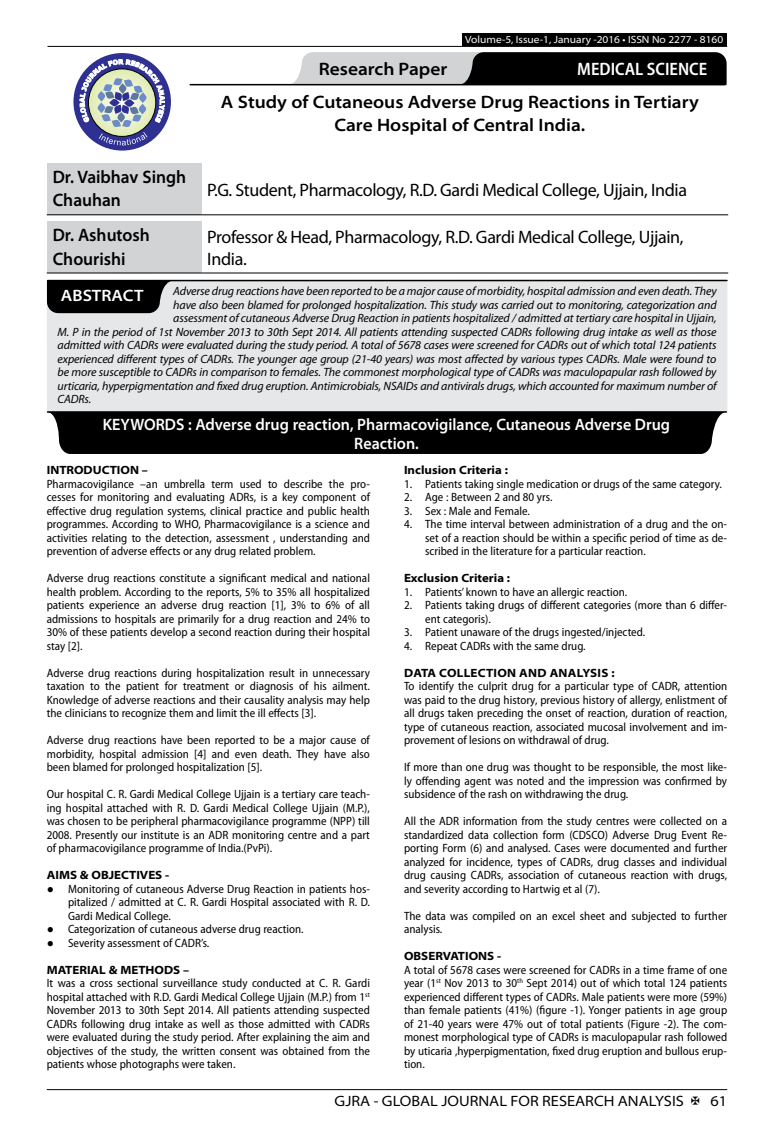
<style>
.page{position:relative;width:774px;height:1136px;background:#fff}
.page>*{position:absolute;margin:0;border:0;box-sizing:border-box;transform-origin:0 0}
.t1{font:18px/21.6px "Myriad Pro";letter-spacing:-.02em;color:#000}
.t2{font:600 semi-expanded 18px/23.4px "Myriad Pro";color:#000;text-align:center}
.t3{font:600 semi-expanded 18px/23.4px "Myriad Pro";color:#000;scale:.9 1}
.t4{font:600 semi-condensed 18px "Myriad Pro";color:#fff}
.t5{font:600 semi-expanded 16.5px/18.5px "Myriad Pro";color:#fff;text-align:center;scale:.9 1}
.t6{font:600 semi-expanded 16.5px "Myriad Pro";color:#fff}
.t7{font:semi-expanded 15px "Myriad Pro";color:#000}
.t8{font:semi-condensed 12px/13.5px "Myriad Pro";color:#000;text-align:justify}
.t9{font:italic 12px "Myriad Pro";letter-spacing:-.01em;color:#000}
.t10{font:700 semi-expanded 12px "Myriad Pro";color:#000}
.t11{font:semi-expanded 10.5px "Myriad Pro";color:#fff}
.s1{font-family:"Times New Roman";font-stretch:normal}
</style>
<div class="page">
<hr style="left:47px;top:1089px;width:680px;height:1px;background:#000">
<div style="left:462px;top:33px;width:265px;height:13px;background:#000"></div>
<hr style="left:47px;top:46px;width:680px;height:1px;background:#000">
<svg style="left:288px;top:52px;width:439px;height:33px;background:#5a5a5b"></svg>
<hr style="left:190px;top:84px;width:535px;height:1px;background:#000">
<div style="left:73px;top:53px;width:98px;height:97px;background:#2e3092;border-radius:50%"></div>
<svg style="left:80px;top:59px;width:85px;height:86px"></svg>
<div style="left:47px;top:163px;width:154px;height:52px;background:#d1d3d4"></div>
<hr style="left:47px;top:214px;width:154px;height:1px;background:#000">
<hr style="left:201px;top:214px;width:527px;height:1px;background:#000">
<div style="left:47px;top:221px;width:154px;height:52px;background:#d1d3d4"></div>
<hr style="left:47px;top:272px;width:154px;height:1px;background:#000">
<hr style="left:201px;top:272px;width:527px;height:1px;background:#000">
<div style="left:47px;top:280px;width:680px;height:131px;background:#e6e7e8"></div>
<hr style="left:48px;top:280px;width:679px;height:1px;background:#000">
<svg style="left:47px;top:280px;width:126px;height:33px;background:#161616"></svg>
<hr style="left:48px;top:411px;width:678px;height:1px;background:#000">
<svg style="left:47px;top:412px;width:679px;height:42px;background:#1b1b1b"></svg>
<div style="left:75px;top:417px;width:623px;height:31px;background:#000"></div>
<p class="t11" style="left:465px;top:34px;width:259px">Volume-5, Issue-1, January -2016 • ISSN No 2277 - 8160</p>
<h1 class="t3" style="left:53px;top:165px;width:150px">Dr. Vaibhav Singh<br>Chauhan</h1>
<h1 class="t2" style="left:319px;top:58px;width:130px">Research Paper</h1>
<h1 class="t4" style="left:577px;top:59px;width:131px">MEDICAL SCIENCE</h1>
<h1 class="t2" style="left:221px;top:91px;width:479px">A Study of Cutaneous Adverse Drug Reactions in Tertiary<br>Care Hospital of Central India.</h1>
<h1 class="t1" style="left:207px;top:179px;width:481px">P.G. Student, Pharmacology, R.D. Gardi Medical College, Ujjain, India</h1>
<h1 class="t3" style="left:53px;top:223px;width:109px">Dr. Ashutosh<br>Chourishi</h1>
<h1 class="t1" style="left:207px;top:227px;width:478px">Professor &amp; Head, Pharmacology, R.D. Gardi Medical College, Ujjain,<br>India.</h1>
<p class="t9" style="left:173px;top:285px;width:545px">Adverse drug reactions have been reported to be a major cause of morbidity, hospital admission and even death. They</p>
<p class="t9" style="left:173px;top:298px;width:545px">have also been blamed for prolonged hospitalization. This study was carried out to monitoring, categorization and</p>
<p class="t9" style="left:173px;top:312px;width:545px">assessment of cutaneous Adverse Drug Reaction in patients hospitalized / admitted at tertiary care hospital in Ujjain,</p>
<p class="t9" style="left:58px;top:325px;width:660px">M. P in the period of 1st November 2013 to 30th Sept 2014. All patients attending suspected CADRs following drug intake as well as those</p>
<p class="t9" style="left:58px;top:339px;width:660px">admitted with CADRs were evaluated during the study period. A total of 5678 cases were screened for CADRs out of which total 124 patients</p>
<p class="t9" style="left:58px;top:352px;width:660px">experienced different types of CADRs. The younger age group (21-40 years) was most affected by various types CADRs. Male were found to</p>
<p class="t9" style="left:58px;top:366px;width:660px">be more susceptible to CADRs in comparison to females. The commonest morphological type of CADRs was maculopapular rash followed by</p>
<p class="t9" style="left:58px;top:379px;width:660px">urticaria, hyperpigmentation and fixed drug eruption. Antimicrobials, NSAIDs and antivirals drugs, which accounted for maximum number of</p>
<p class="t9" style="left:58px;top:393px;width:35px">CADRs.</p>
<h2 class="t6" style="left:61px;top:286px;width:84px">ABSTRACT</h2>
<h2 class="t5" style="left:103px;top:415px;width:632px">KEYWORDS : Adverse drug reaction, Pharmacovigilance, Cutaneous Adverse Drug<br>Reaction.</h2>
<p class="t10" style="left:47px;top:463px;width:103px">INTRODUCTION –</p>
<p class="t8" style="left:47px;top:477px;width:325px">Pharmacovigilance –an umbrella term used to describe the pro&shy;cesses for monitoring and evaluating ADRs, is a key component of effective drug regulation systems, clinical practice and public health programmes. According to WHO, Pharmacovigilance is a science and activities relating to the detection, assessment , understanding and prevention of adverse effects or any drug related problem.</p>
<p class="t8" style="left:47px;top:571px;width:325px">Adverse drug reactions constitute a significant medical and national health problem. According to the reports, 5% to 35% all hospitalized patients experience an adverse drug reaction [1], 3% to 6% of all admissions to hospitals are primarily for a drug reaction and 24% to 30% of these patients develop a second reaction during their hospital stay [2].</p>
<p class="t8" style="left:47px;top:666px;width:325px">Adverse drug reactions during hospitalization result in unnecessary taxation to the patient for treatment or diagnosis of his ailment.<br>Knowledge of adverse reactions and their causality analysis may help the clinicians to recognize them and limit the ill effects [3].</p>
<p class="t8" style="left:47px;top:733px;width:325px">Adverse drug reactions have been reported to be a major cause of morbidity, hospital admission [4] and even death. They have also been blamed for prolonged hospitalization [5].</p>
<p class="t8" style="left:47px;top:787px;width:325px">Our hospital C. R. Gardi Medical College Ujjain is a tertiary care teach&shy;ing hospital attached with R. D. Gardi Medical College Ujjain (M.P.), was chosen to be peripheral pharmacovigilance programme (NPP) till 2008. Presently our institute is an ADR monitoring centre and a part of pharmacovigilance programme of India.(PvPi).</p>
<p class="t10" style="left:47px;top:868px;width:124px">AIMS &amp; OBJECTIVES -</p>
<p class="t8" style="left:68px;top:882px;width:303px;text-indent:-21px"><span class="s1">●</span> Monitoring of cutaneous Adverse Drug Reaction in patients hos&shy;pitalized / admitted at C. R. Gardi Hospital associated with R. D.<br>Gardi Medical College.</p>
<p class="t8" style="left:47px;top:922px;width:258px"><span class="s1">●</span> Categorization of cutaneous adverse drug reaction.</p>
<p class="t8" style="left:47px;top:936px;width:164px"><span class="s1">●</span> Severity assessment of CADR’s.</p>
<p class="t10" style="left:47px;top:962px;width:144px">MATERIAL &amp; METHODS –</p>
<p class="t8" style="left:47px;top:976px;width:325px">It was a cross sectional surveillance study conducted at C. R. Gardi hospital attached with R.D. Gardi Medical College Ujjain (M.P.) from 1<sup>st </sup>November 2013 to 30th Sept 2014. All patients attending suspected CADRs following drug intake as well as those admitted with CADRs were evaluated during the study period. After explaining the aim and objectives of the study, the written consent was obtained from the patients whose photographs were taken.</p>
<p class="t10" style="left:404px;top:463px;width:105px">Inclusion Criteria :</p>
<p class="t8" style="left:404px;top:477px;width:319px">1. Patients taking single medication or drugs of the same category.</p>
<p class="t8" style="left:404px;top:490px;width:150px">2. Age : Between 2 and 80 yrs.</p>
<p class="t8" style="left:404px;top:504px;width:127px">3. Sex : Male and Female.</p>
<p class="t8" style="left:425px;top:517px;width:303px;text-indent:-21px">4. The time interval between administration of a drug and the on&shy;set of a reaction should be within a specific period of time as de&shy;scribed in the literature for a particular reaction.</p>
<p class="t10" style="left:404px;top:571px;width:108px">Exclusion Criteria :</p>
<p class="t8" style="left:404px;top:585px;width:225px">1. Patients’ known to have an allergic reaction.</p>
<p class="t8" style="left:425px;top:598px;width:303px;text-indent:-21px">2. Patients taking drugs of different categories (more than 6 differ&shy;ent categoris).</p>
<p class="t8" style="left:404px;top:625px;width:243px">3. Patient unaware of the drugs ingested/injected.</p>
<p class="t8" style="left:404px;top:639px;width:183px">4. Repeat CADRs with the same drug.</p>
<p class="t10" style="left:404px;top:665px;width:18px">Data</p>
<p class="t10" style="left:439px;top:665px;width:17px">Collection</p>
<p class="t10" style="left:519px;top:665px;width:10px">and</p>
<p class="t10" style="left:550px;top:665px;width:18px">Anal</p>
<p class="t10" style="left:582px;top:665px;width:15px">ysis</p>
<p class="t10" style="left:611px;top:665px;width:5px">:</p>
<p class="t8" style="left:404px;top:679px;width:325px">To identify the culprit drug for a particular type of CADR, attention was paid to the drug history, previous history of allergy, enlistment of all drugs taken preceding the onset of reaction, duration of reaction, type of cutaneous reaction, associated mucosal involvement and im&shy;provement of lesions on withdrawal of drug.</p>
<p class="t8" style="left:404px;top:760px;width:325px">If more than one drug was thought to be responsible, the most like&shy;ly offending agent was noted and the impression was confirmed by subsidence of the rash on withdrawing the drug.</p>
<p class="t8" style="left:404px;top:814px;width:325px">All the ADR information from the study centres were collected on a standardized data collection form (CDSCO) Adverse Drug Event Re&shy;porting Form (6) and analysed. Cases were documented and further analyzed for incidence, types of CADRs, drug classes and individual drug causing CADRs, association of cutaneous reaction with drugs, and severity according to Hartwig et al (7).</p>
<p class="t8" style="left:404px;top:909px;width:325px">The data was compiled on an excel sheet and subjected to further analysis.</p>
<p class="t10" style="left:404px;top:949px;width:99px">OBSERVATIONS -</p>
<p class="t8" style="left:404px;top:963px;width:325px">A total of 5678 cases were screened for CADRs in a time frame of one year (1<sup>st</sup> Nov 2013 to 30<sup>th</sup> Sept 2014) out of which total 124 patients experienced different types of CADRs. Male patients were more (59%) than female patients (41%) (figure -1). Yonger patients in age group of 21-40 years were 47% out of total patients (Figure -2). The com&shy;monest morphological type of CADRs is maculopapular rash followed by uticaria ,hyperpigmentation, fixed drug eruption and bullous erup&shy;tion.</p>
<p class="t7" style="left:335px;top:1092px;width:351px">GJRA - GLOBAL JOURNAL FOR RESEARCH ANALYSIS</p>
<p class="t7" style="left:710px;top:1092px;width:18px">61</p>
</div>
